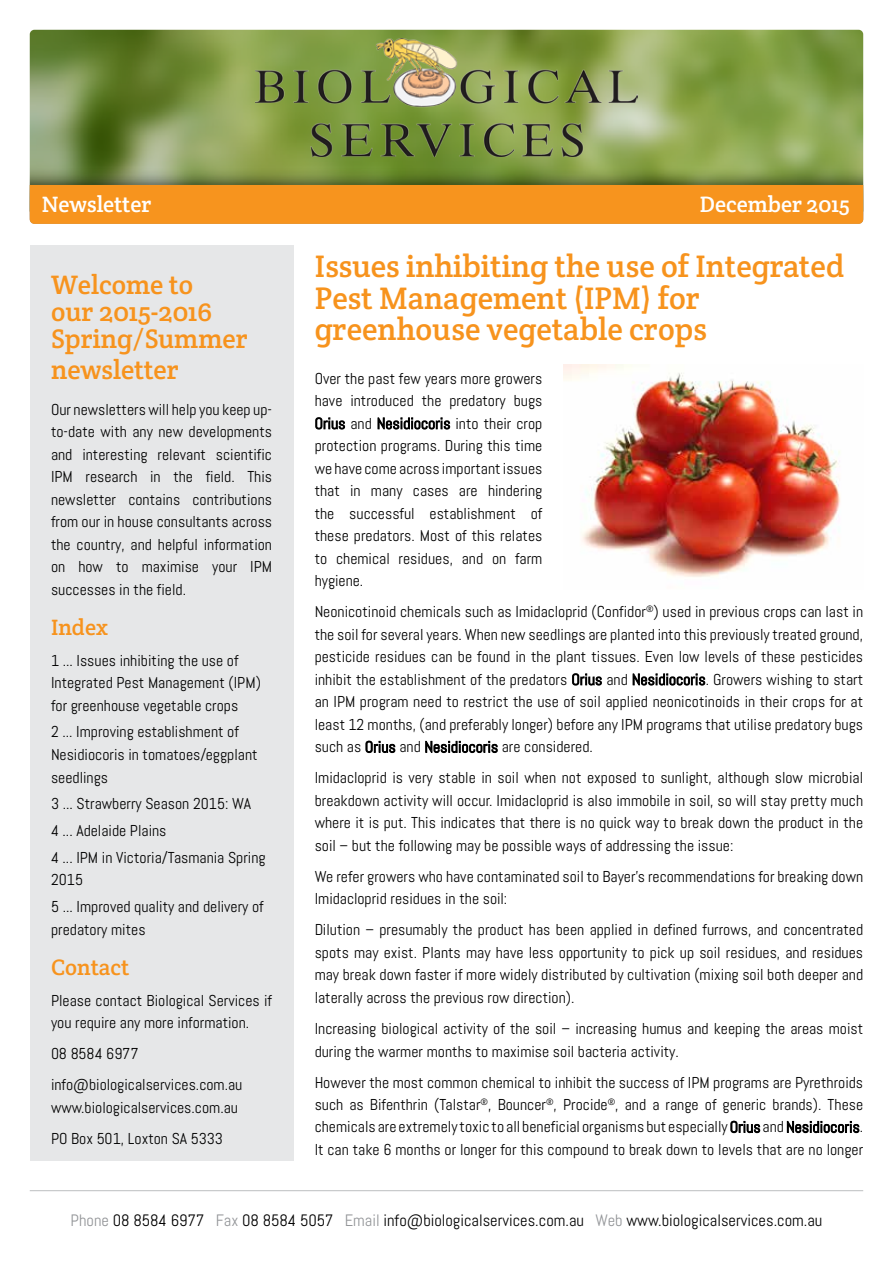
<style>
.page{position:relative;width:893px;height:1263px;background:#fff}
.page>*{position:absolute;margin:0;border:0;box-sizing:border-box;transform-origin:0 0}
.t1{font:31.5px/31.5px "Crete Round";color:#f7931d}
.t2{font:27px/27px "Crete Round";color:#f7931d}
.t3{font:22.5px "Crete Round";color:#fff}
.t4{font:22.5px "Crete Round";color:#f7931d}
.t5{font:16.5px "Abel";color:#000}
.t6{font:15.75px/22.5px "Abel";color:#000}
.s1{color:#939598}
</style>
<div class="page">
<hr style="left:30px;top:1190px;width:833px;height:1px;background:#bcbec0">
<img style="left:30px;top:30px;width:833px;height:133px">
<img style="left:30px;top:163px;width:833px;height:22px">
<div style="left:30px;top:185px;width:833px;height:39px;background:#f7941e"></div>
<img style="left:255px;top:38px;width:383px;height:119px">
<svg style="left:315px;top:417px;width:30px;height:12px"></svg>
<svg style="left:378px;top:417px;width:72px;height:13px"></svg>
<svg style="left:572px;top:673px;width:30px;height:12px"></svg>
<svg style="left:633px;top:673px;width:72px;height:13px"></svg>
<svg style="left:366px;top:741px;width:29px;height:12px"></svg>
<svg style="left:425px;top:740px;width:73px;height:13px"></svg>
<svg style="left:730px;top:1121px;width:30px;height:12px"></svg>
<svg style="left:787px;top:1120px;width:72px;height:13px"></svg>
<div style="left:30px;top:246px;width:263px;height:915px;background:#e6e7e8"></div>
<img style="left:564px;top:365px;width:277px;height:212px">
<h3 class="t3" style="left:42px;top:190px;width:111px">Newsletter</h3>
<h3 class="t3" style="left:700px;top:190px;width:151px">December 2015</h3>
<h1 class="t1" style="left:315px;top:250px;width:531px">Issues inhibiting the use of Integrated<br>Pest Management (IPM) for greenhouse vegetable crops</h1>
<p class="t6" style="left:315px;top:367px;width:229px;text-align:justify">Over the past few years more growers have introduced the predatory bugs Orius and Nesidiocoris into their crop protection programs. During this time we have come across important issues that in many cases are hindering the successful establishment of these predators. Most of this relates to chemical residues, and on farm hygiene.</p>
<p class="t6" style="left:315px;top:601px;width:550px;text-align:justify">Neonicotinoid chemicals such as Imidacloprid (Confidor<sup>®</sup>) used in previous crops can last in the soil for several years. When new seedlings are planted into this previously treated ground, pesticide residues can be found in the plant tissues. Even low levels of these pesticides inhibit the establishment of the predators Orius and Nesidiocoris. Growers wishing to start an IPM program need to restrict the use of soil applied neonicotinoids in their crops for at least 12 months, (and preferably longer) before any IPM programs that utilise predatory bugs such as Orius and Nesidiocoris are considered.</p>
<p class="t6" style="left:315px;top:767px;width:550px;text-align:justify">Imidacloprid is very stable in soil when not exposed to sunlight, although slow microbial breakdown activity will occur. Imidacloprid is also immobile in soil, so will stay pretty much where it is put. This indicates that there is no quick way to break down the product in the soil – but the following may be possible ways of addressing the issue:</p>
<p class="t6" style="left:315px;top:865px;width:550px">We refer growers who have contaminated soil to Bayer’s recommendations for breaking down<br>Imidacloprid residues in the soil:</p>
<p class="t6" style="left:315px;top:919px;width:550px;text-align:justify">Dilution – presumably the product has been applied in defined furrows, and concentrated spots may exist. Plants may have less opportunity to pick up soil residues, and residues may break down faster if more widely distributed by cultivation (mixing soil both deeper and laterally across the previous row direction).</p>
<p class="t6" style="left:315px;top:1017px;width:550px">Increasing biological activity of the soil – increasing humus and keeping the areas moist during the warmer months to maximise soil bacteria activity.</p>
<p class="t6" style="left:315px;top:1071px;width:550px;text-align:justify">However the most common chemical to inhibit the success of IPM programs are Pyrethroids such as Bifenthrin (Talstar<sup>®</sup>, Bouncer<sup>®</sup>, Procide<sup>®</sup>, and a range of generic brands). These chemicals are extremely toxic to all beneficial organisms but especially Orius and Nesidiocoris.<br>It can take 6 months or longer for this compound to break down to levels that are no longer</p>
<h2 class="t2" style="left:51px;top:271px;width:198px">Welcome to<br>our 2015-2016<br>Spring/Summer</h2>
<h2 class="t2" style="left:51px;top:356px;width:130px">newsletter</h2>
<p class="t6" style="left:51px;top:398px;width:223px;text-align:justify">Our newsletters will help you keep up&shy;to-date with any new developments and interesting relevant scientific IPM research in the field. This newsletter contains contributions from our in house consultants across the country, and helpful information on how to maximise your IPM successes in the field.</p>
<h3 class="t4" style="left:51px;top:612px;width:59px">Index</h3>
<p class="t6" style="left:51px;top:649px;width:211px">1 ... Issues inhibiting the use of<br>Integrated Pest Management (IPM) for greenhouse vegetable crops</p>
<p class="t6" style="left:51px;top:721px;width:208px">2 ... Improving establishment of<br>Nesidiocoris in tomatoes/eggplant seedlings</p>
<p class="t6" style="left:51px;top:790px;width:216px;line-height:26.7px">3 ... Strawberry Season 2015: WA<br>4 ... Adelaide Plains<br>4 ... IPM in Victoria/Tasmania Spring</p>
<p class="t6" style="left:51px;top:866px;width:214px;line-height:26.7px">2015<br>5 ... Improved quality and delivery of</p>
<p class="t6" style="left:51px;top:918px;width:96px">predatory mites</p>
<h3 class="t4" style="left:51px;top:952px;width:80px">Contact</h3>
<p class="t6" style="left:51px;top:989px;width:223px">Please contact Biological Services if you require any more information.</p>
<p class="t6" style="left:51px;top:1038px;width:193px;line-height:31px">08 8584 6977 info@biologicalservices.com.au</p>
<p class="t6" style="left:51px;top:1091px;width:189px;line-height:31px">www.biologicalservices.com.au<br>PO Box 501, Loxton SA 5333</p>
<p class="t5" style="left:71px;top:1210px;width:753px"><span class="s1">Phone</span> 08 8584 6977 <span class="s1">Fax</span> 08 8584 5057 <span class="s1">Email</span> info@biologicalservices.com.au <span class="s1">Web</span> www.biologicalservices.com.au</p>
</div>
